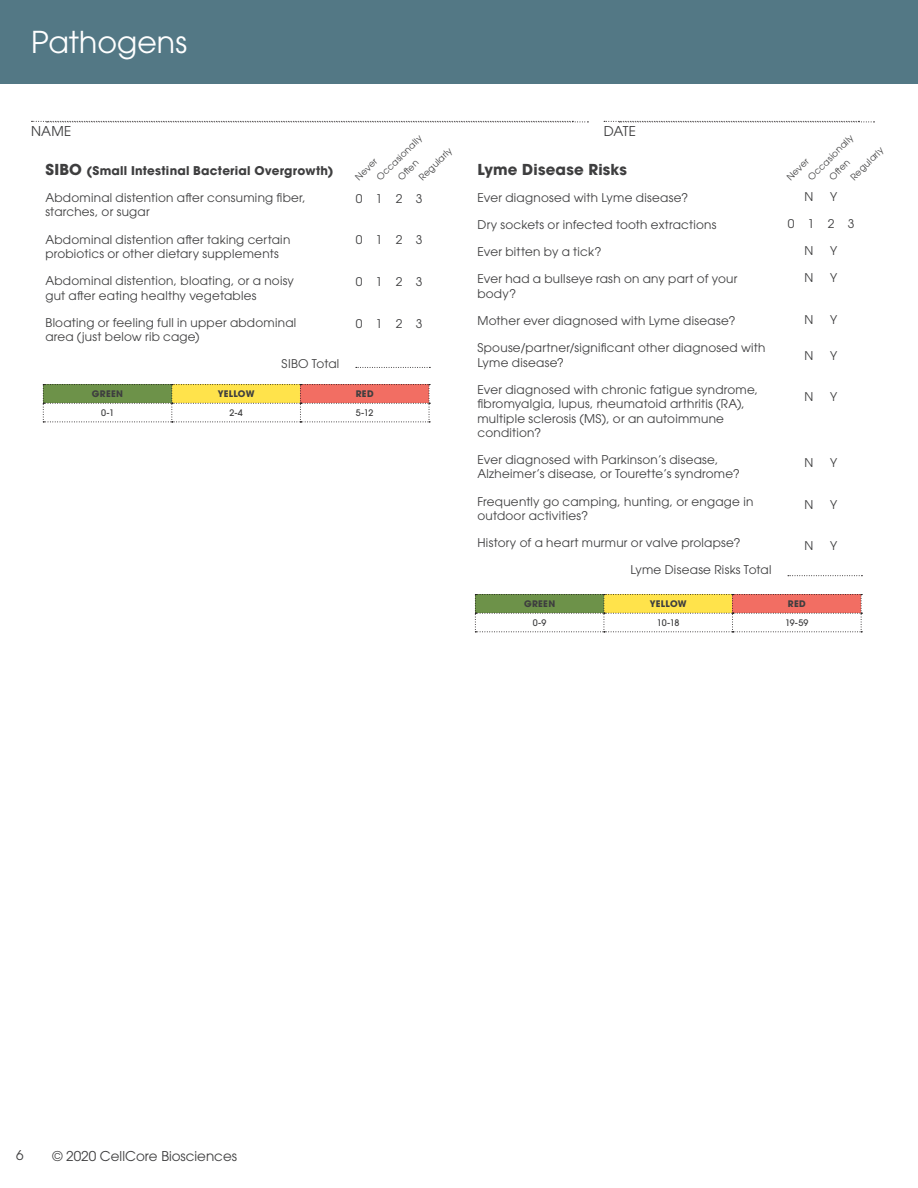
<style>
.page{position:relative;width:918px;height:1188px;background:#fff}
.page>*{position:absolute;margin:0;border:0;box-sizing:border-box;transform-origin:0 0}
.t1{font:30px "ITC Avant Garde Pro";color:#fff}
.t2{font:700 15px "ITC Avant Garde Pro";letter-spacing:.01em;color:#3e3e3f}
.t3{font:13.5px "ITC Avant Garde Pro";color:#3e3e3f}
.t4{font:12px/14.4px "ITC Avant Garde Pro";letter-spacing:.02em;color:#3e3e3f}
.t5{font:700 12px "ITC Avant Garde Pro";letter-spacing:.02em;color:#3e3e3f}
.t6{font:9px "ITC Avant Garde Pro";color:#3e3e3f}
.t7{font:700 9px "ITC Avant Garde Pro";letter-spacing:.035em;color:#3e3e3f}
.t8{font:500 9px "ITC Avant Garde Pro";letter-spacing:-.025em;color:#3e3e3f}
.s1{font-size:15px}
</style>
<div class="page">
<div style="left:0;top:0;width:918px;height:84px;background:#537885"></div>
<svg style="left:32px;top:121px;width:556px;height:2px"></svg>
<svg style="left:604px;top:121px;width:271px;height:2px"></svg>
<svg style="left:356px;top:367px;width:74px;height:1px"></svg>
<svg style="left:43px;top:384px;width:387px;height:39px"></svg>
<svg style="left:788px;top:575px;width:74px;height:1px"></svg>
<svg style="left:475px;top:594px;width:387px;height:38px"></svg>
<h1 class="t1" style="left:31px;top:23px;width:157px">Pathogens</h1>
<p class="t3" style="left:31px;top:123px;width:42px">NAME</p>
<p class="t3" style="left:604px;top:123px;width:34px">DATE</p>
<p class="t6" style="left:374px;top:175px;width:61px;rotate:-45deg">Occasionally</p>
<p class="t6" style="left:417px;top:175px;width:44px;rotate:-45deg">Regularly</p>
<p class="t6" style="left:353px;top:175px;width:28px;rotate:-45deg">Never</p>
<p class="t6" style="left:395px;top:175px;width:26px;rotate:-45deg">Oft en</p>
<p class="t5" style="left:45px;top:162px;width:290px"><span class="s1">SIBO</span> (Small Intestinal Bacterial Overgrowth)</p>
<p class="t4" style="left:45px;top:190px;width:262px">Abdominal distention after consuming fiber, starches, or sugar</p>
<p class="t4" style="left:45px;top:232px;width:246px">Abdominal distention after taking certain probiotics or other dietary supplements</p>
<p class="t4" style="left:45px;top:273px;width:250px">Abdominal distention, bloating, or a noisy gut after eating healthy vegetables</p>
<p class="t4" style="left:45px;top:315px;width:252px">Bloating or feeling full in upper abdominal area (just below rib cage)</p>
<p class="t4" style="left:282px;top:357px;width:59px">SIBO Total</p>
<p class="t2" style="left:477px;top:159px;width:151px">Lyme Disease Risks</p>
<p class="t4" style="left:477px;top:190px;width:212px">Ever diagnosed with Lyme disease?</p>
<p class="t4" style="left:477px;top:217px;width:240px">Dry sockets or infected tooth extractions</p>
<p class="t4" style="left:477px;top:245px;width:126px">Ever bitten by a tick?</p>
<p class="t4" style="left:477px;top:272px;width:261px">Ever had a bullseye rash on any part of your body?</p>
<p class="t4" style="left:477px;top:313px;width:259px">Mother ever diagnosed with Lyme disease?</p>
<p class="t4" style="left:477px;top:340px;width:290px">Spouse/partner/significant other diagnosed with<br>Lyme disease?</p>
<p class="t4" style="left:477px;top:382px;width:282px">Ever diagnosed with chronic fatigue syndrome, fibromyalgia, lupus, rheumatoid arthritis (RA), multiple sclerosis (MS), or an autoimmune condition?</p>
<p class="t4" style="left:477px;top:452px;width:264px">Ever diagnosed with Parkinson’s disease,<br>Alzheimer’s disease, or Tourette’s syndrome?</p>
<p class="t4" style="left:477px;top:494px;width:277px">Frequently go camping, hunting, or engage in outdoor activities?</p>
<p class="t4" style="left:477px;top:535px;width:265px">History of a heart murmur or valve prolapse?</p>
<p class="t4" style="left:630px;top:563px;width:143px">Lyme Disease Risks Total</p>
<p class="t4" style="left:356px;top:191px;width:68px">0 1 2 3</p>
<p class="t4" style="left:356px;top:233px;width:68px">0 1 2 3</p>
<p class="t4" style="left:356px;top:274px;width:68px">0 1 2 3</p>
<p class="t4" style="left:356px;top:316px;width:68px">0 1 2 3</p>
<p class="t7" style="left:92px;top:388px;width:33px">GREEN</p>
<p class="t7" style="left:218px;top:388px;width:38px">YELLOW</p>
<p class="t7" style="left:356px;top:388px;width:19px">RED</p>
<p class="t8" style="left:101px;top:407px;width:14px">0-1</p>
<p class="t8" style="left:229px;top:407px;width:15px">2-4</p>
<p class="t8" style="left:356px;top:407px;width:19px">5-12</p>
<p class="t6" style="left:806px;top:174px;width:61px;rotate:-45deg">Occasionally</p>
<p class="t6" style="left:848px;top:174px;width:44px;rotate:-45deg">Regularly</p>
<p class="t6" style="left:784px;top:174px;width:28px;rotate:-45deg">Never</p>
<p class="t6" style="left:827px;top:174px;width:26px;rotate:-45deg">Oft en</p>
<p class="t4" style="left:805px;top:189px;width:10px">N</p>
<p class="t4" style="left:830px;top:189px;width:9px">Y</p>
<p class="t4" style="left:788px;top:216px;width:68px">0 1 2 3</p>
<p class="t4" style="left:805px;top:243px;width:10px">N</p>
<p class="t4" style="left:830px;top:243px;width:9px">Y</p>
<p class="t4" style="left:805px;top:270px;width:10px">N</p>
<p class="t4" style="left:830px;top:270px;width:9px">Y</p>
<p class="t4" style="left:805px;top:312px;width:10px">N</p>
<p class="t4" style="left:830px;top:312px;width:9px">Y</p>
<p class="t4" style="left:805px;top:348px;width:10px">N</p>
<p class="t4" style="left:830px;top:348px;width:9px">Y</p>
<p class="t4" style="left:805px;top:390px;width:10px">N</p>
<p class="t4" style="left:830px;top:390px;width:9px">Y</p>
<p class="t4" style="left:805px;top:455px;width:10px">N</p>
<p class="t4" style="left:830px;top:455px;width:9px">Y</p>
<p class="t4" style="left:805px;top:497px;width:10px">N</p>
<p class="t4" style="left:830px;top:497px;width:9px">Y</p>
<p class="t4" style="left:805px;top:538px;width:10px">N</p>
<p class="t4" style="left:830px;top:538px;width:9px">Y</p>
<p class="t3" style="left:16px;top:1147px;width:9px">6</p>
<p class="t3" style="left:52px;top:1148px;width:186px">© 2020 CellCore Biosciences</p>
<p class="t7" style="left:524px;top:598px;width:33px">GREEN</p>
<p class="t7" style="left:650px;top:598px;width:38px">YELLOW</p>
<p class="t7" style="left:788px;top:598px;width:19px">RED</p>
<p class="t8" style="left:533px;top:617px;width:15px">0-9</p>
<p class="t8" style="left:657px;top:617px;width:24px">10-18</p>
<p class="t8" style="left:785px;top:617px;width:25px">19-59</p>
</div>
